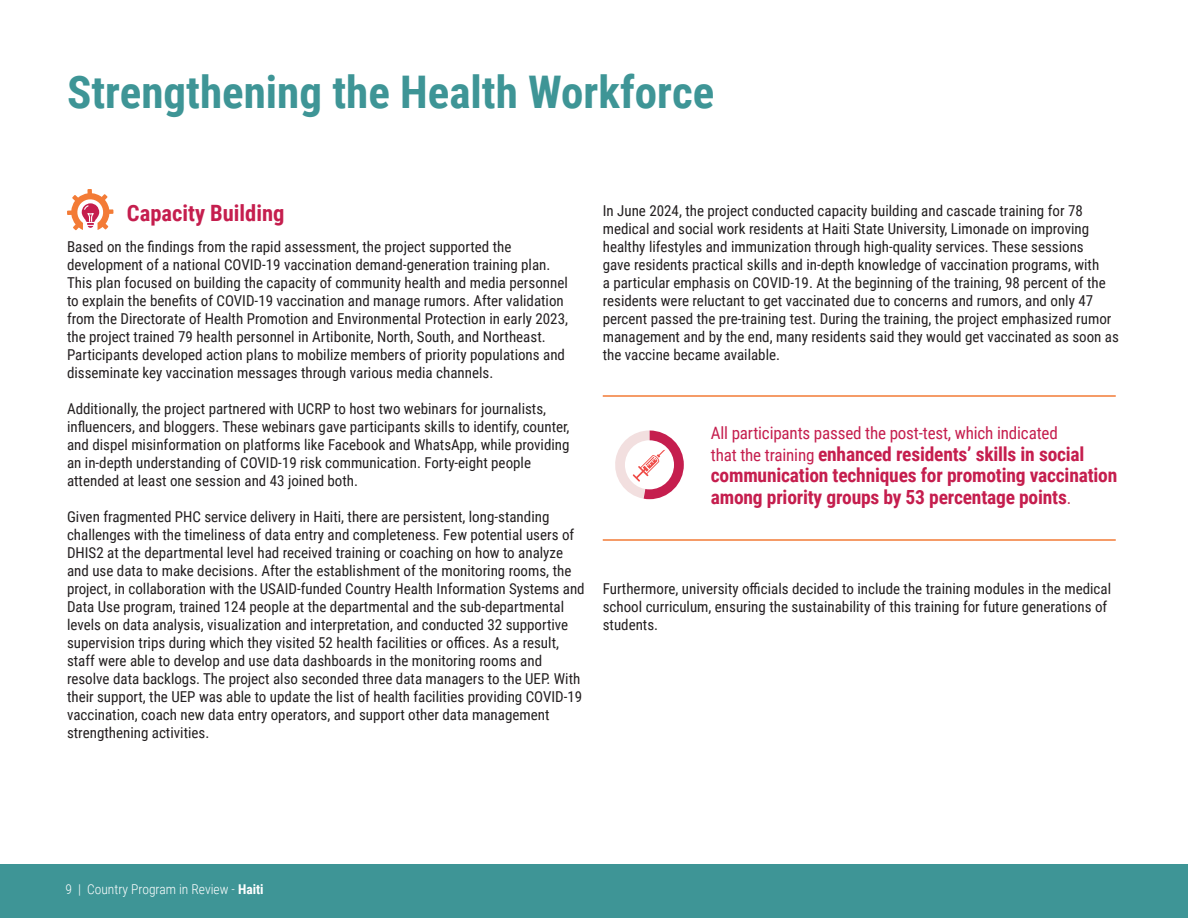
<style>
.page{position:relative;width:1188px;height:918px;background:#fff}
.page>*{position:absolute;margin:0;border:0;box-sizing:border-box;transform-origin:0 0}
.t1{font:700 45px "Roboto Condensed";color:#3e9596}
.t2{font:700 22.5px "Roboto Condensed";color:#c51e4e}
.t3{font:700 19.5px/21.8px "Roboto Condensed";letter-spacing:-.01em;color:#c51e4e}
.t4{font:17.1px "Roboto Condensed";letter-spacing:-.01em;color:#c51e4e}
.t5{font:15px/18px "Roboto Condensed";color:#231f20}
.t6{font:300 13.5px "Roboto Condensed";color:#fff}
.s1{font-weight:400;font-size:17.1px}
.s2{font-weight:700}
</style>
<div class="page">
<div style="left:0;top:864px;width:1188px;height:54px;background:#3e9596"></div>
<svg style="left:67px;top:189px;width:46px;height:41px"></svg>
<hr style="left:603px;top:395px;width:513px;height:2px;background:#f37b36">
<hr style="left:603px;top:539px;width:513px;height:2px;background:#f37b36">
<svg style="left:615px;top:430px;width:69px;height:69px"></svg>
<h2 class="t1" style="left:67px;top:60px;width:649px">Strengthening the Health Workforce</h2>
<h3 class="t2" style="left:127px;top:197px;width:159px">Capacity Building</h3>
<p class="t5" style="left:67px;top:237px;width:503px">Based on the findings from the rapid assessment, the project supported the development of a national COVID-19 vaccination demand-generation training plan.<br>This plan focused on building the capacity of community health and media personnel to explain the benefits of COVID-19 vaccination and manage rumors. After validation from the Directorate of Health Promotion and Environmental Protection in early 2023, the project trained 79 health personnel in Artibonite, North, South, and Northeast.<br>Participants developed action plans to mobilize members of priority populations and disseminate key vaccination messages through various media channels.</p>
<p class="t5" style="left:67px;top:399px;width:504px">Additionally, the project partnered with UCRP to host two webinars for journalists, influencers, and bloggers. These webinars gave participants skills to identify, counter, and dispel misinformation on platforms like Facebook and WhatsApp, while providing an in-depth understanding of COVID-19 risk communication. Forty-eight people attended at least one session and 43 joined both.</p>
<p class="t5" style="left:67px;top:507px;width:519px">Given fragmented PHC service delivery in Haiti, there are persistent, long-standing challenges with the timeliness of data entry and completeness. Few potential users of DHIS2 at the departmental level had received training or coaching on how to analyze and use data to make decisions. After the establishment of the monitoring rooms, the project, in collaboration with the USAID-funded Country Health Information Systems and Data Use program, trained 124 people at the departmental and the sub-departmental levels on data analysis, visualization and interpretation, and conducted 32 supportive supervision trips during which they visited 52 health facilities or offices. As a result, staff were able to develop and use data dashboards in the monitoring rooms and resolve data backlogs. The project also seconded three data managers to the UEP. With their support, the UEP was able to update the list of health facilities providing COVID-19 vaccination, coach new data entry operators, and support other data management strengthening activities.</p>
<p class="t5" style="left:603px;top:201px;width:518px">In June 2024, the project conducted capacity building and cascade training for 78 medical and social work residents at Haiti State University, Limonade on improving healthy lifestyles and immunization through high-quality services. These sessions<br>gave residents practical skills and in-depth knowledge of vaccination programs, with<br>a particular emphasis on COVID-19. At the beginning of the training, 98 percent of the residents were reluctant to get vaccinated due to concerns and rumors, and only 47 percent passed the pre-training test. During the training, the project emphasized rumor management and by the end, many residents said they would get vaccinated as soon as the vaccine became available.</p>
<p class="t4" style="left:711px;top:421px;width:348px">All participants passed the post-test, which indicated</p>
<p class="t3" style="left:711px;top:442px;width:408px"><span class="s1">that the training</span> enhanced residents’ skills in social communication techniques for promoting vaccination among priority groups by 53 percentage points<span class="s1">.</span></p>
<p class="t5" style="left:603px;top:579px;width:510px">Furthermore, university officials decided to include the training modules in the medical school curriculum, ensuring the sustainability of this training for future generations of students.</p>
<p class="t6" style="left:66px;top:879px;width:200px">9 | Country Program in Review - <span class="s2">Haiti</span></p>
</div>
